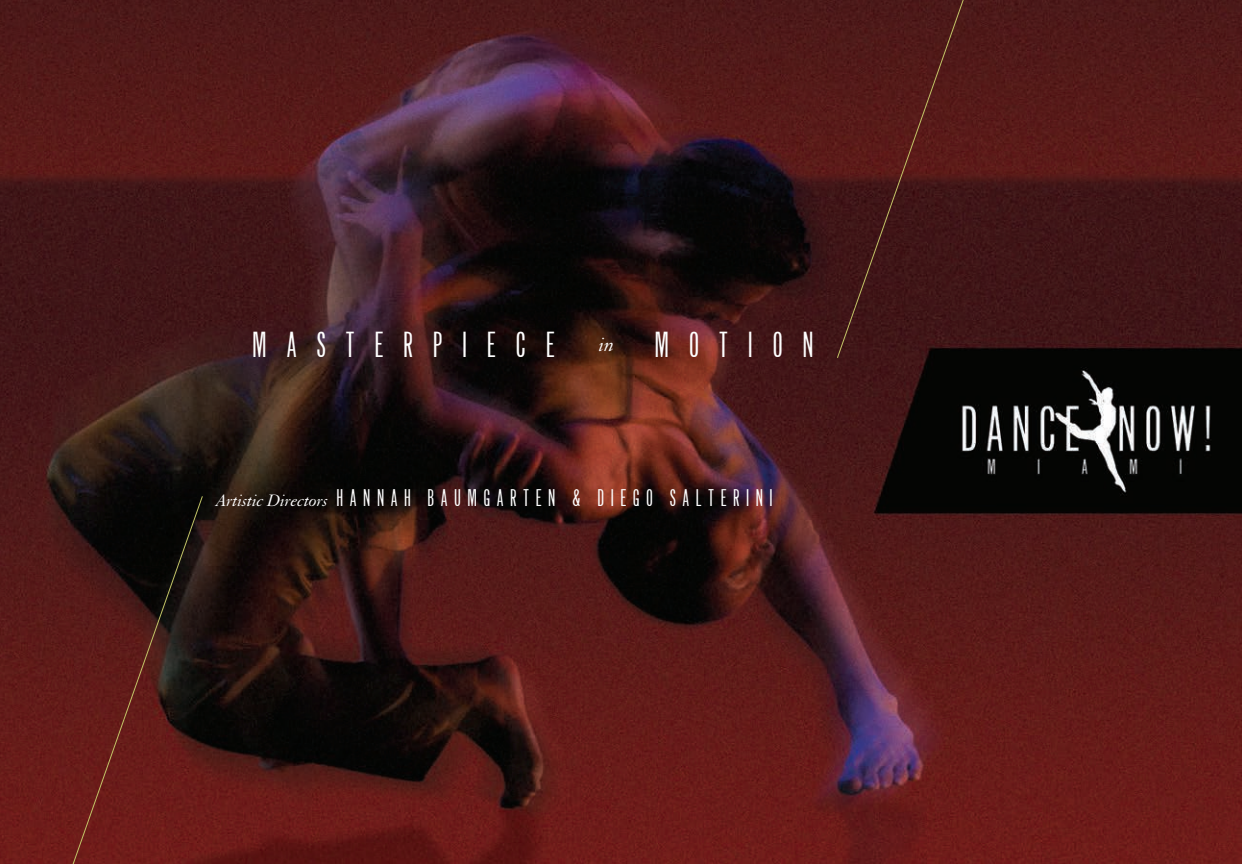
<style>
.page{position:relative;width:1242px;height:864px;background:#fff}
.page>*{position:absolute;margin:0;border:0;box-sizing:border-box;transform-origin:0 0}
.t1{font:36px "Newston";letter-spacing:.58em;color:#fff}
.t2{font:24px "Newston";letter-spacing:.3em;color:#fff}
.t3{font:italic 21px "Granjon";color:#fff}
.s1{font-family:"Granjon";font-style:italic;font-size:18px}
</style>
<div class="page">
<img style="left:0;top:0;width:1242px;height:864px">
<svg style="left:37px;top:495px;width:167px;height:369px;background:#4b1815"></svg>
<svg style="left:836px;top:0;width:166px;height:359px;background:#491817"></svg>
<p class="t1" style="left:253px;top:324px;width:303px">MASTERPIECE</p>
<p class="t1" style="left:655px;top:324px;width:159px">MOTION</p>
<p class="t3" style="left:599px;top:334px;width:17px">in</p>
<p class="t2" style="left:216px;top:483px;width:558px"><span class="s1">Artistic Directors</span> HANNAH BAUMGARTEN &amp; DIEGO SALTERINI</p>
</div>
